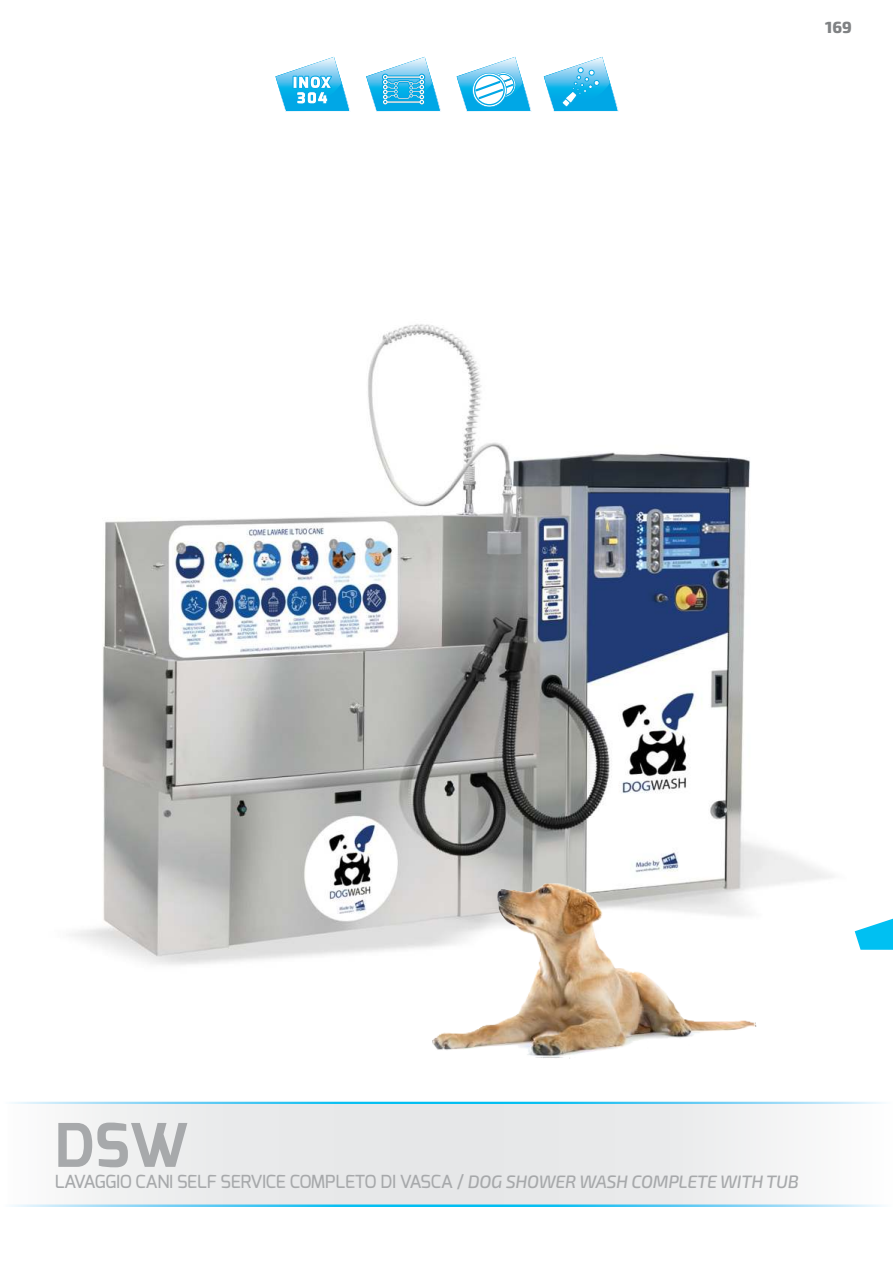
<style>
.page{position:relative;width:893px;height:1263px;background:#fff}
.page>*{position:absolute;margin:0;border:0;box-sizing:border-box;transform-origin:0 0}
.t1{font:700 60px "Exo";color:#a7a9ab}
.t2{font:500 18px "Exo";letter-spacing:-.02em;color:#a7a9ab}
.t3{font:800 16.2px "Exo 2";color:#808284}
.s1{font-family:"Exo 2";font-style:italic}
</style>
<div class="page">
<svg style="left:861px;top:918px;width:32px;height:32px"></svg>
<img style="left:11px;top:1102px;width:873px;height:105px">
<img style="left:72px;top:324px;width:789px;height:641px">
<img style="left:427px;top:878px;width:332px;height:181px">
<svg style="left:366px;top:57px;width:75px;height:54px"></svg>
<svg style="left:457px;top:57px;width:74px;height:54px"></svg>
<svg style="left:276px;top:57px;width:74px;height:54px"></svg>
<svg style="left:544px;top:57px;width:74px;height:54px"></svg>
<p class="t3" style="left:825px;top:18px;width:29px">169</p>
<h1 class="t1" style="left:55px;top:1115px;width:135px">DSW</h1>
<p class="t2" style="left:55px;top:1174px;width:746px">LAVAGGIO CANI SELF SERVICE COMPLETO DI VASCA / <span class="s1">DOG SHOWER WASH COMPLETE WITH TUB</span></p>
</div>
